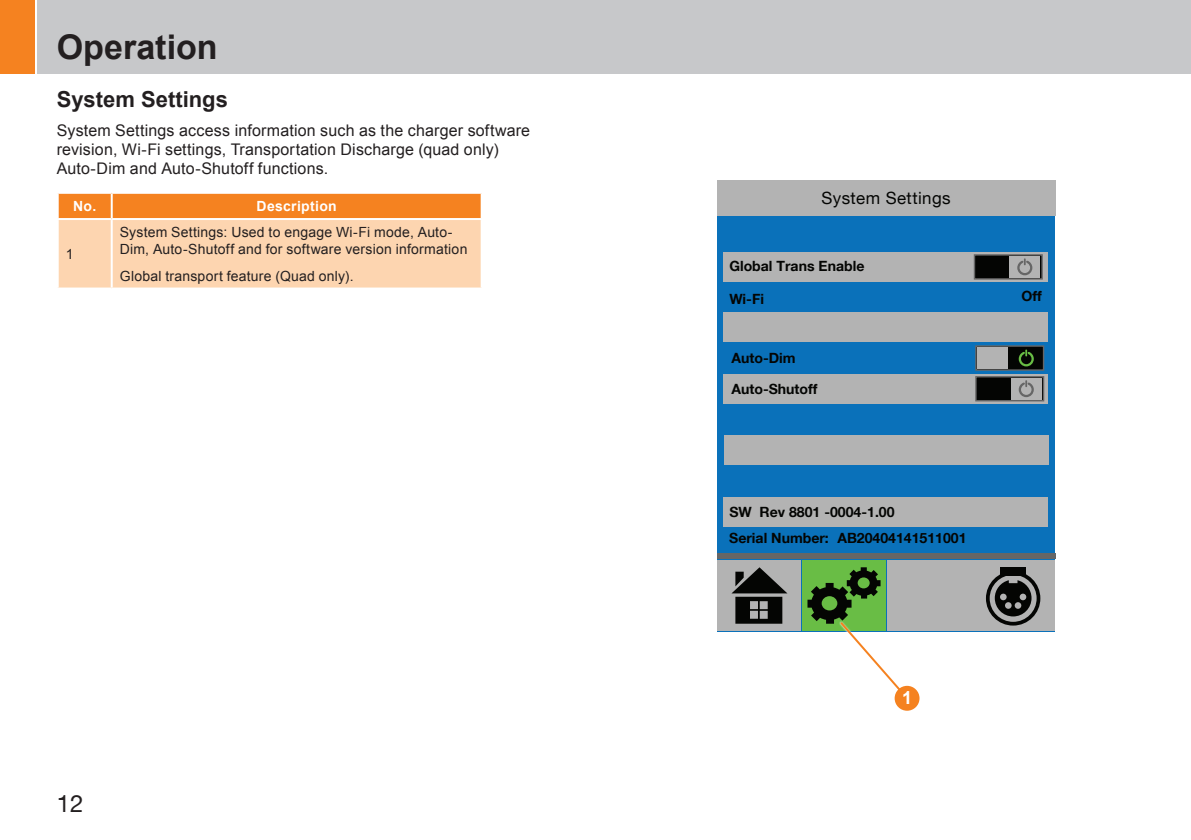
<style>
.page{position:relative;width:1191px;height:840px;background:#fff}
.page>*{position:absolute;margin:0;border:0;box-sizing:border-box;transform-origin:0 0}
.t1{font:700 34px "Arial";color:#231f20}
.t2{font:24px "Helvetica Neue LT Com";color:#231f20}
.t3{font:700 22px "Arial";color:#231f20}
.t4{font:700 18px "Arial";color:#fff}
.t5{font:17px "Helvetica Neue LT Com";letter-spacing:.025em;color:#040503}
.t6{font:16px/19.2px "Arial";letter-spacing:.01em;color:#231f20}
.t7{font:14px/16.8px "Arial";letter-spacing:.015em;color:#231f20}
.t8{font:700 14px/30.2px "Helvetica Neue LT Com";color:#040503}
.t9{font:700 14px "Arial";letter-spacing:.02em;color:#fff}
</style>
<div class="page">
<div style="left:0;top:0;width:34px;height:73px;background:#f58220"></div>
<div style="left:38px;top:0;width:1153px;height:73px;background:#c7c8ca"></div>
<svg style="left:59px;top:194px;width:422px;height:93px;background:#fabf8a"></svg>
<hr style="left:111px;top:194px;width:2px;height:24px;background:#fff">
<hr style="left:57px;top:218px;width:55px;height:2px;background:#fff">
<hr style="left:112px;top:218px;width:371px;height:2px;background:#fff">
<hr style="left:111px;top:220px;width:2px;height:67px;background:#fff">
<div style="left:717px;top:180px;width:337px;height:450px;background:#0a71ba"></div>
<div style="left:717px;top:552px;width:338px;height:6px;background:#666"></div>
<div style="left:718px;top:560px;width:83px;height:70px;background:#b3b3b3"></div>
<svg style="left:731px;top:567px;width:56px;height:56px"></svg>
<div style="left:802px;top:560px;width:83px;height:70px;background:#69bd45"></div>
<div style="left:887px;top:560px;width:83px;height:70px;background:#b3b3b3"></div>
<div style="left:971px;top:560px;width:83px;height:70px;background:#b3b3b3"></div>
<svg style="left:994px;top:580px;width:37px;height:36px"></svg>
<div style="left:986px;top:570px;width:54px;height:55px;border:4px solid #040503;border-radius:50%"></div>
<div style="left:1000px;top:567px;width:25px;height:9px;background:#040503"></div>
<div style="left:724px;top:252px;width:323px;height:30px;background:#b3b3b3"></div>
<div style="left:717px;top:180px;width:338px;height:35px;background:#b3b3b3"></div>
<div style="left:723px;top:496px;width:324px;height:30px;background:#b3b3b3"></div>
<div style="left:724px;top:435px;width:324px;height:30px;background:#b3b3b3"></div>
<div style="left:723px;top:373px;width:324px;height:30px;background:#b3b3b3"></div>
<div style="left:723px;top:312px;width:324px;height:30px;background:#b3b3b3"></div>
<div style="left:976px;top:346px;width:67px;height:24px;background:#040503"></div>
<div style="left:975px;top:345px;width:69px;height:25px;border:1px solid #666"></div>
<div style="left:977px;top:347px;width:31px;height:21px;background:#b3b3b3"></div>
<svg style="left:1018px;top:349px;width:15px;height:17px"></svg>
<div style="left:976px;top:376px;width:67px;height:24px;background:#040503"></div>
<div style="left:975px;top:376px;width:69px;height:25px;border:1px solid #666"></div>
<div style="left:1010px;top:378px;width:31px;height:21px;background:#b3b3b3"></div>
<svg style="left:1018px;top:380px;width:15px;height:17px"></svg>
<div style="left:974px;top:255px;width:68px;height:24px;background:#040503"></div>
<div style="left:973px;top:254px;width:69px;height:25px;border:1px solid #666"></div>
<div style="left:1009px;top:256px;width:31px;height:21px;background:#b3b3b3"></div>
<svg style="left:1017px;top:258px;width:15px;height:17px"></svg>
<div style="left:839px;top:620px;width:82px;height:92px;background:#fff"></div>
<svg style="left:807px;top:567px;width:101px;height:122px"></svg>
<div style="left:894px;top:685px;width:25px;height:25px;background:#f58220;border-radius:50%"></div>
<h1 class="t1" style="left:57px;top:23px;width:162px">Operation</h1>
<h3 class="t3" style="left:57px;top:83px;width:173px">System Settings</h3>
<p class="t6" style="left:57px;top:120px;width:475px">System Settings access information such as the charger software revision, Wi-Fi settings, Transportation Discharge (quad only)<br>Auto-Dim and Auto-Shutoff functions.</p>
<p class="t9" style="left:73px;top:196px;width:24px">No.</p>
<p class="t9" style="left:256px;top:196px;width:82px">Description</p>
<p class="t7" style="left:66px;top:245px;width:9px">1</p>
<p class="t7" style="left:120px;top:224px;width:349px">System Settings: Used to engage Wi-Fi mode, Auto-<br>Dim, Auto-Shutoff and for software version information</p>
<p class="t7" style="left:120px;top:267px;width:235px">Global transport feature (Quad only).</p>
<h2 class="t2" style="left:57px;top:787px;width:28px">12</h2>
<p class="t5" style="left:821px;top:187px;width:131px">System Settings</p>
<p class="t8" style="left:729px;top:250px;width:137px">Global Trans Enable</p>
<p class="t8" style="left:729px;top:283px;width:36px">Wi-Fi</p>
<p class="t8" style="left:1021px;top:280px;width:22px">Off</p>
<p class="t8" style="left:731px;top:343px;width:88px">Auto-Dim<br>Auto-Shutoff</p>
<p class="t8" style="left:729px;top:498px;width:239px;line-height:26.2px">SW Rev 8801 -0004-1.00<br>Serial Number: AB20404141511001</p>
<p class="t4" style="left:902px;top:684px;width:12px">1</p>
</div>
